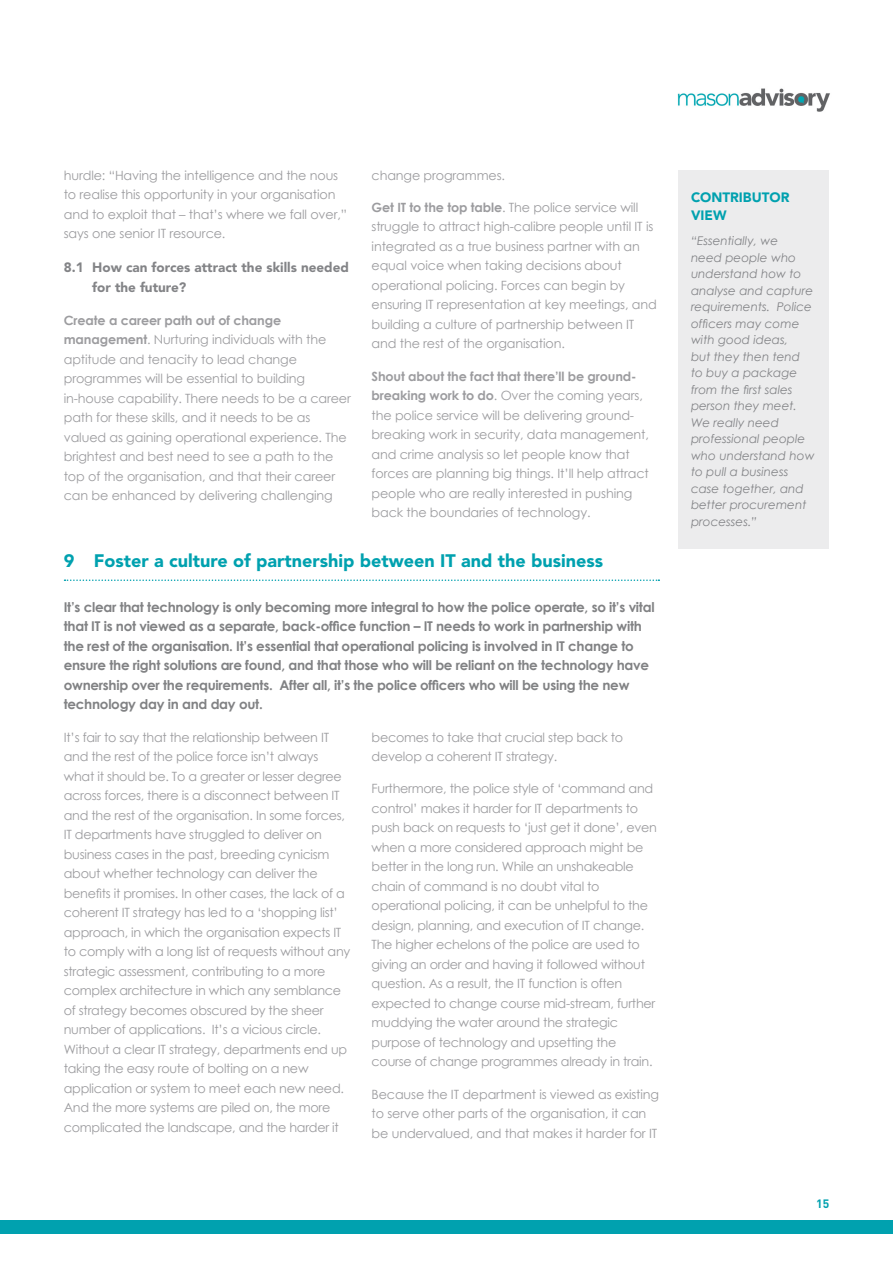
<style>
.page{position:relative;width:893px;height:1263px;background:#fff}
.page>*{position:absolute;margin:0;border:0;box-sizing:border-box;transform-origin:0 0}
.t1{font:900 18px "Avenir LT Std";color:#00a1af}
.First_para{font:700 13.5px/19.5px "Century Gothic";letter-spacing:-.02em;color:#818284}
.t2{font:900 13.5px/20.7px "Avenir LT Std";color:#838487}
.t3{font:900 13.5px/18px "Avenir LT Std";color:#00a1af}
.Main_text{font:12.75px/19.5px "Century Gothic";letter-spacing:-.02em;color:#9c9c9f}
.t4{font:italic 12px/16.5px "Century Gothic";color:#838487}
.t5{font:700 12px "DINOT";color:#00a1af}
.s1{font-weight:700}
</style>
<div class="page">
<img style="left:677px;top:88px;width:153px;height:24px">
<svg style="left:65px;top:579px;width:594px;height:2px"></svg>
<div style="left:678px;top:170px;width:151px;height:379px;background:#ececed"></div>
<div style="left:0;top:1220px;width:893px;height:14px;background:#00a1af"></div>
<p class="Main_text" style="left:64px;top:165px;width:285px">hurdle: “Having the intelligence and the nous to realise this opportunity in your organisation and to exploit that – that’s where we fall over,” says one senior IT resource.</p>
<p class="t2" style="left:92px;top:257px;width:258px;text-indent:-28px">8.1 How can forces attract the skills needed for the future?</p>
<p class="Main_text" style="left:64px;top:310px;width:289px"><span class="s1">Create a career path out of change management</span>. Nurturing individuals with the aptitude and tenacity to lead change programmes will be essential to building in-house capability. There needs to be a career path for these skills, and it needs to be as valued as gaining operational experience. The brightest and best need to see a path to the top of the organisation, and that their career can be enhanced by delivering challenging</p>
<p class="Main_text" style="left:372px;top:165px;width:135px">change programmes.</p>
<p class="Main_text" style="left:372px;top:197px;width:287px"><span class="s1">Get IT to the top table</span>. The police service will struggle to attract high-calibre people until IT is integrated as a true business partner with an equal voice when taking decisions about operational policing. Forces can begin by ensuring IT representation at key meetings, and building a culture of partnership between IT and the rest of the organisation.</p>
<p class="Main_text" style="left:372px;top:366px;width:279px"><span class="s1">Shout about the fact that there’ll be ground&shy;breaking work to do</span>. Over the coming years, the police service will be delivering ground&shy;breaking work in security, data management, and crime analysis so let people know that forces are planning big things. It’ll help attract people who are really interested in pushing back the boundaries of technology.</p>
<p class="t1" style="left:64px;top:550px;width:541px">9 Foster a culture of partnership between IT and the business</p>
<p class="First_para" style="left:64px;top:596px;width:592px">It’s clear that technology is only becoming more integral to how the police operate, so it’s vital that IT is not viewed as a separate, back-office function – IT needs to work in partnership with the rest of the organisation. It’s essential that operational policing is involved in IT change to ensure the right solutions are found, and that those who will be reliant on the technology have ownership over the requirements. After all, it’s the police officers who will be using the new technology day in and day out.</p>
<p class="Main_text" style="left:64px;top:727px;width:288px">It’s fair to say that the relationship between IT and the rest of the police force isn’t always what it should be. To a greater or lesser degree across forces, there is a disconnect between IT and the rest of the organisation. In some forces, IT departments have struggled to deliver on business cases in the past, breeding cynicism about whether technology can deliver the benefits it promises. In other cases, the lack of a coherent IT strategy has led to a ‘shopping list’ approach, in which the organisation expects IT to comply with a long list of requests without any strategic assessment, contributing to a more complex architecture in which any semblance of strategy becomes obscured by the sheer number of applications. It’s a vicious circle.<br>Without a clear IT strategy, departments end up taking the easy route of bolting on a new application or system to meet each new need.<br>And the more systems are piled on, the more complicated the landscape, and the harder it</p>
<p class="Main_text" style="left:372px;top:727px;width:253px">becomes to take that crucial step back to develop a coherent IT strategy.</p>
<p class="Main_text" style="left:372px;top:779px;width:287px">Furthermore, the police style of ‘command and control’ makes it harder for IT departments to push back on requests to ‘just get it done’, even when a more considered approach might be better in the long run. While an unshakeable chain of command is no doubt vital to operational policing, it can be unhelpful to the design, planning, and execution of IT change.<br>The higher echelons of the police are used to giving an order and having it followed without question. As a result, the IT function is often expected to change course mid-stream, further muddying the water around the strategic purpose of technology and upsetting the course of change programmes already in train.</p>
<p class="Main_text" style="left:372px;top:1084px;width:289px">Because the IT department is viewed as existing to serve other parts of the organisation, it can be undervalued, and that makes it harder for IT</p>
<p class="t3" style="left:691px;top:188px;width:100px">CONTRIBUTOR<br>VIEW</p>
<p class="t4" style="left:691px;top:232px;width:125px">“Essentially, we<br>need people who understand how to analyse and capture requirements. Police officers may come with good ideas,<br>but they then tend to buy a package from the first sales person they meet.<br>We really need professional people who understand how to pull a business case together, and better procurement processes.”</p>
<p class="t5" style="left:816px;top:1196px;width:15px">15</p>
</div>
